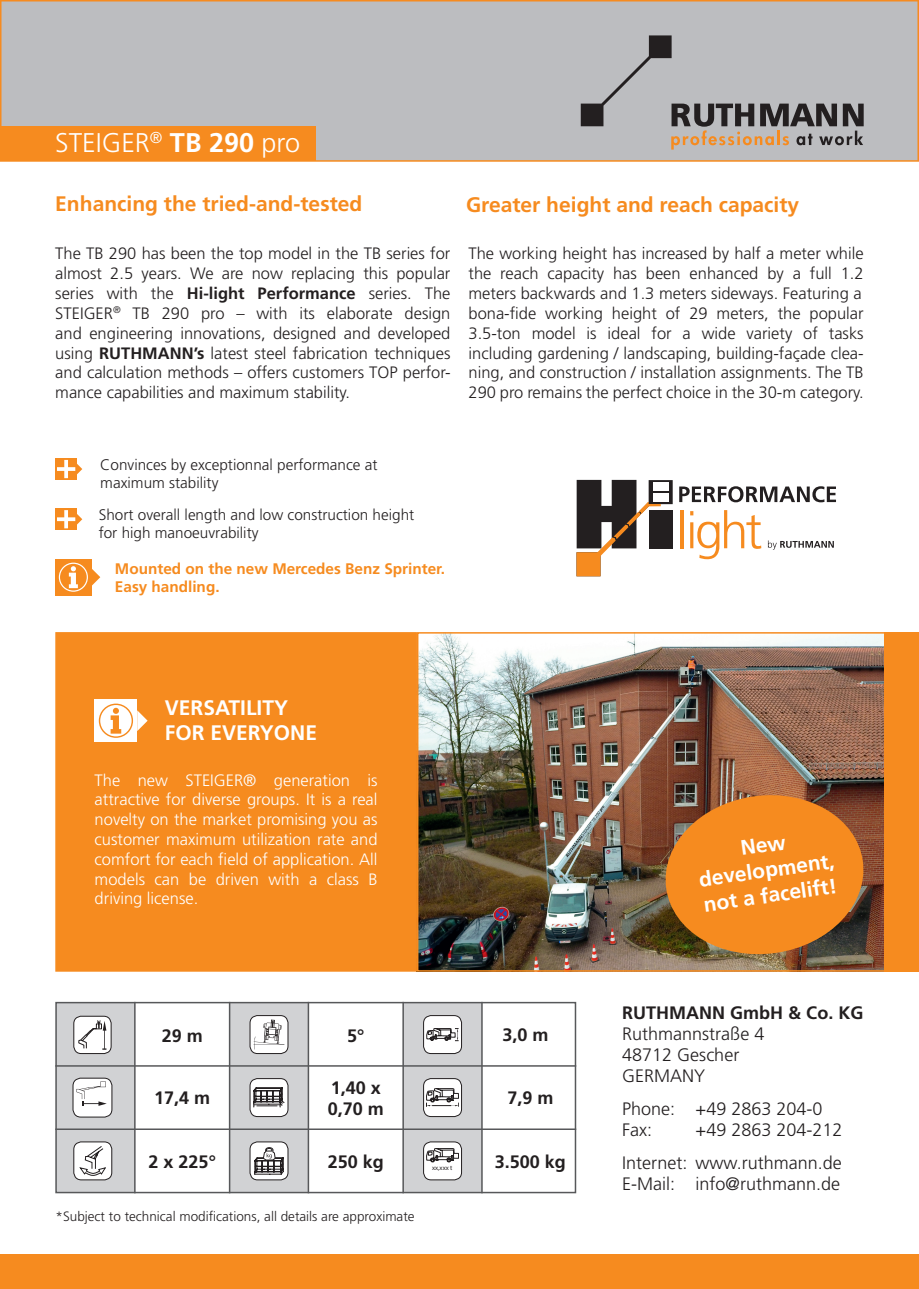
<style>
.page{position:relative;width:919px;height:1289px;background:#fff}
.page>*{position:absolute;margin:0;border:0;box-sizing:border-box;transform-origin:0 0}
.t1{font:300 27px "Frutiger LT Std";color:#fff}
.t2{font:700 21px "Frutiger LT Std";color:#f68b1f}
.t3{font:700 21px/25.2px "Frutiger LT Std";color:#fff;text-align:center}
.t4{font:300 18px/21px "Frutiger LT Std";color:#231f20}
.t5{font:700 18px/21.6px "Frutiger LT Std";color:#231f20}
.t6{font:300 16.5px/19.8px "Frutiger LT Std";color:#231f20;text-align:justify}
.t7{font:300 16.5px/19.8px "Frutiger LT Std";color:#fff;text-align:justify}
.t8{font:300 15.3px/18.3px "Frutiger LT Std";color:#231f20}
.t9{font:700 15.3px/18.3px "Frutiger LT Std";color:#f68b1f}
.t10{font:300 13.5px "Frutiger LT Std";color:#231f20}
.t11{font:6.75px "Myriad Pro";color:#231f20}
.s1{font-weight:700}
</style>
<div class="page">
<div style="left:0;top:0;width:918px;height:162px;background:#bcbdc0"></div>
<svg style="left:580px;top:35px;width:283px;height:115px;background:#a9a8a9"></svg>
<div style="left:0;top:127px;width:316px;height:34px;background:#f68b1f"></div>
<div style="left:0;top:1254px;width:918px;height:34px;background:#f68b1f"></div>
<img style="left:420px;top:635px;width:464px;height:333px">
<div style="left:417px;top:632px;width:501px;height:339px;border:2px solid #f68b1f"></div>
<div style="left:884px;top:632px;width:34px;height:339px;background:#f68b1f"></div>
<div style="left:55px;top:632px;width:362px;height:339px;background:#f68b1f;border:2px solid #f68b1f"></div>
<div style="left:55px;top:458px;width:22px;height:22px;background:#f68b1f"></div>
<svg style="left:57px;top:460px;width:25px;height:18px"></svg>
<div style="left:55px;top:559px;width:36px;height:36px;background:#f68b1f"></div>
<svg style="left:59px;top:562px;width:41px;height:29px"></svg>
<div style="left:55px;top:508px;width:22px;height:22px;background:#f68b1f"></div>
<svg style="left:57px;top:510px;width:25px;height:18px"></svg>
<svg style="left:576px;top:480px;width:96px;height:96px"></svg>
<div style="left:576px;top:552px;width:24px;height:24px;background:#f68b1f"></div>
<hr style="left:680px;top:510px;width:3px;height:38px;background:#f68b1f">
<svg style="left:690px;top:510px;width:71px;height:49px"></svg>
<svg style="left:767px;top:540px;width:66px;height:9px"></svg>
<svg style="left:679px;top:486px;width:157px;height:16px"></svg>
<div style="left:56px;top:1002px;width:78px;height:190px;background:#d1d2d4"></div>
<div style="left:229px;top:1002px;width:78px;height:190px;background:#d1d2d4"></div>
<div style="left:403px;top:1002px;width:78px;height:190px;background:#d1d2d4"></div>
<div style="left:55px;top:1001px;width:521px;height:192px;border:2px solid #57585a"></div>
<div style="left:74px;top:1016px;width:37px;height:37px;background:#fff;border-radius:7px"></div>
<svg style="left:78px;top:1020px;width:28px;height:29px"></svg>
<div style="left:73px;top:1015px;width:38px;height:38px;border:1px solid #231f20;border-radius:7px"></div>
<div style="left:74px;top:1141px;width:38px;height:38px;background:#fff;border-radius:8px"></div>
<svg style="left:80px;top:1146px;width:26px;height:29px"></svg>
<div style="left:73px;top:1141px;width:39px;height:39px;border:1px solid #231f20;border-radius:8px"></div>
<div style="left:250px;top:1078px;width:38px;height:38px;background:#fff;border-radius:8px"></div>
<svg style="left:253px;top:1087px;width:31px;height:20px"></svg>
<div style="left:250px;top:1078px;width:38px;height:38px;border:1px solid #231f20;border-radius:8px"></div>
<div style="left:250px;top:1141px;width:38px;height:38px;background:#fff;border-radius:8px"></div>
<svg style="left:254px;top:1147px;width:29px;height:27px"></svg>
<div style="left:250px;top:1141px;width:38px;height:39px;border:1px solid #231f20;border-radius:8px"></div>
<div style="left:423px;top:1015px;width:38px;height:38px;background:#fff;border-radius:8px"></div>
<svg style="left:426px;top:1028px;width:32px;height:13px"></svg>
<div style="left:423px;top:1015px;width:39px;height:38px;border:1px solid #231f20;border-radius:8px"></div>
<div style="left:423px;top:1078px;width:38px;height:38px;background:#fff;border-radius:8px"></div>
<svg style="left:426px;top:1088px;width:33px;height:18px"></svg>
<div style="left:423px;top:1078px;width:39px;height:38px;border:1px solid #231f20;border-radius:8px"></div>
<div style="left:250px;top:1015px;width:38px;height:38px;background:#fff;border-radius:8px"></div>
<hr style="left:253px;top:1044px;width:31px;height:1px;background:#231f20">
<svg style="left:254px;top:1019px;width:30px;height:30px"></svg>
<div style="left:250px;top:1015px;width:38px;height:38px;border:1px solid #231f20;border-radius:8px"></div>
<div style="left:423px;top:1141px;width:38px;height:38px;background:#fff;border-radius:8px"></div>
<svg style="left:426px;top:1148px;width:32px;height:14px"></svg>
<div style="left:423px;top:1141px;width:39px;height:39px;border:1px solid #231f20;border-radius:8px"></div>
<hr style="left:134px;top:1001px;width:2px;height:192px;background:#57585a">
<hr style="left:307px;top:1001px;width:2px;height:192px;background:#57585a">
<hr style="left:229px;top:1001px;width:1px;height:192px;background:#57585a">
<hr style="left:402px;top:1001px;width:2px;height:192px;background:#57585a">
<hr style="left:481px;top:1001px;width:1px;height:192px;background:#57585a">
<hr style="left:55px;top:1065px;width:521px;height:1px;background:#57585a">
<hr style="left:55px;top:1128px;width:521px;height:1px;background:#57585a">
<div style="left:73px;top:1078px;width:39px;height:39px;background:#fff;border-radius:8px"></div>
<div style="left:73px;top:1077px;width:39px;height:40px;border:1px solid #231f20;border-radius:8px"></div>
<svg style="left:76px;top:1081px;width:31px;height:24px"></svg>
<img style="left:660px;top:788px;width:208px;height:172px">
<div style="left:95px;top:699px;width:42px;height:43px;background:#fff"></div>
<svg style="left:99px;top:703px;width:49px;height:34px"></svg>
<h1 class="t1" style="left:55px;top:127px;width:246px">STEIGER<sup>®</sup> <span class="s1">TB 290</span> pro</h1>
<p class="t2" style="left:55px;top:192px;width:308px">Enhancing the tried-and-tested</p>
<p class="t2" style="left:466px;top:193px;width:334px">Greater height and reach capacity</p>
<p class="t6" style="left:55px;top:244px;width:396px">The TB 290 has been the top model in the TB series for almost 2.5 years. We are now replacing this popular series with the <span class="s1">Hi-light Performance</span> series. The STEIGER<sup>®</sup> TB 290 pro – with its elaborate design and engineering innovations, designed and developed using <span class="s1">RUTHMANN’s</span> latest steel fabrication techniques and calculation methods – offers customers TOP perfor&shy;mance capabilities and maximum stability.</p>
<p class="t6" style="left:468px;top:244px;width:396px;text-align:left">The working height has increased by half a meter while the reach capacity has been enhanced by a full 1.2 meters backwards and 1.3 meters sideways. Featuring a bona-fide working height of 29 meters, the popular 3.5-ton model is ideal for a wide variety of tasks including gardening / landscaping, building-façade clea&shy;ning, and construction / installation assignments. The TB 290 pro remains the perfect choice in the 30-m category.</p>
<p class="t8" style="left:100px;top:455px;width:279px">Convinces by exceptionnal performance at maximum stability</p>
<p class="t8" style="left:99px;top:505px;width:317px">Short overall length and low construction height for high manoeuvrability</p>
<p class="t9" style="left:115px;top:559px;width:331px">Mounted on the new Mercedes Benz Sprinter.<br>Easy handling.</p>
<p class="t3" style="left:165px;top:695px;width:154px;text-align:left">VERSATILITY<br>FOR EVERYONE</p>
<p class="t7" style="left:95px;top:770px;width:284px">The new STEIGER® generation is attractive for diverse groups. It is a real novelty on the market promising you as customer maximum utilization rate and comfort for each field of application. All models can be driven with a class B driving license.</p>
<p class="t5" style="left:162px;top:1024px;width:43px">29 m</p>
<p class="t5" style="left:347px;top:1024px;width:19px">5°</p>
<p class="t5" style="left:502px;top:1024px;width:48px">3,0 m</p>
<p class="t5" style="left:328px;top:1076px;width:58px">1,40 x<br>0,70 m</p>
<p class="t5" style="left:154px;top:1087px;width:58px">17,4 m</p>
<p class="t5" style="left:507px;top:1087px;width:48px">7,9 m</p>
<p class="t5" style="left:148px;top:1150px;width:69px">2 x 225°</p>
<p class="t5" style="left:328px;top:1150px;width:58px">250 kg</p>
<p class="t11" style="left:432px;top:1163px;width:22px">xx,xxx t</p>
<p class="t10" style="left:56px;top:1208px;width:360px">*Subject to technical modifications, all details are approximate</p>
<p class="t5" style="left:495px;top:1150px;width:73px">3.500 kg</p>
<p class="t3" style="left:693px;top:842px;width:138px;rotate:-8deg">New development, not a facelift!</p>
<p class="t5" style="left:622px;top:1001px;width:242px">RUTHMANN GmbH &amp; Co. KG</p>
<p class="t4" style="left:622px;top:1023px;width:144px">Ruthmannstraße 4<br>48712 Gescher<br>GERMANY</p>
<p class="t4" style="left:622px;top:1098px;width:55px">Phone:<br>Fax:</p>
<p class="t4" style="left:622px;top:1152px;width:221px">Internet: www.ruthmann.de<br>E-Mail:</p>
<p class="t4" style="left:695px;top:1098px;width:148px">+49 2863 204-0 +49 2863 204-212</p>
<p class="t4" style="left:695px;top:1173px;width:146px">info@ruthmann.de</p>
</div>
